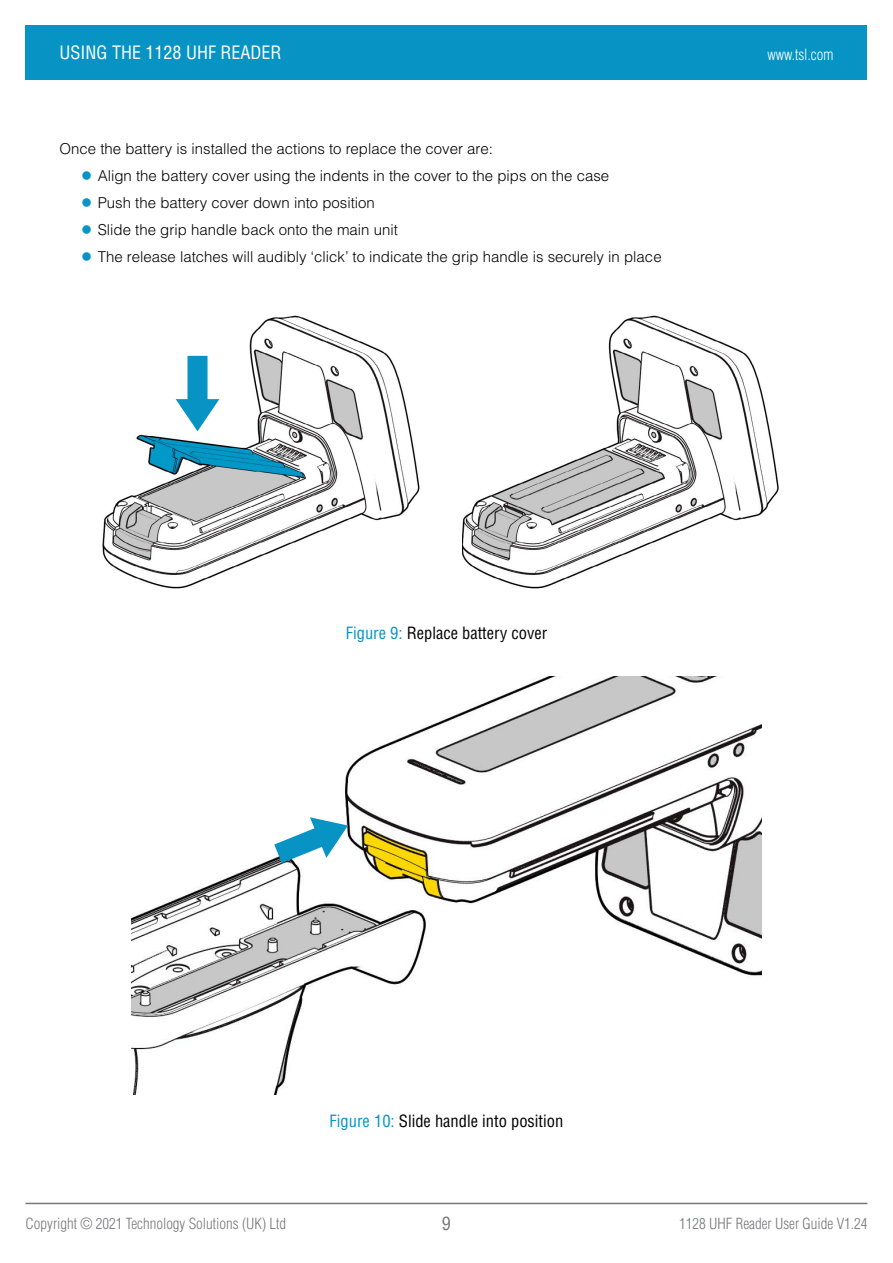
<style>
.page{position:relative;width:893px;height:1263px;background:#fff}
.page>*{position:absolute;margin:0;border:0;box-sizing:border-box;transform-origin:0 0}
.t1{font:condensed 18px "Helvetica LT Std";color:#fff}
.t2{font:condensed 18px "Helvetica LT Std";color:#77787b}
.t3{font:condensed 16.5px "Helvetica LT Std";color:#000}
.t4{font:300 15px "Helvetica LT Std";color:#000}
.t5{font:300 condensed 15px "Helvetica LT Std";color:#77787b}
.t6{font:300 condensed 15px "Helvetica LT Std";color:#fff}
.s1{font-family:"Georgia";font-weight:400;font-size:19.5px;color:#0794c5}
.s2{color:#0794c5}
</style>
<div class="page">
<hr style="left:26px;top:1203px;width:841px;height:1px;background:#77787b">
<img style="left:132px;top:677px;width:629px;height:417px">
<img style="left:102px;top:315px;width:318px;height:274px">
<img style="left:463px;top:315px;width:316px;height:274px">
<div style="left:26px;top:26px;width:841px;height:54px;background:#0794c5"></div>
<svg style="left:176px;top:356px;width:43px;height:75px"></svg>
<svg style="left:274px;top:817px;width:74px;height:46px"></svg>
<p class="t1" style="left:60px;top:41px;width:223px">USING THE 1128 UHF READER</p>
<p class="t4" style="left:60px;top:140px;width:435px">Once the battery is installed the actions to replace the cover are:</p>
<p class="t4" style="left:81px;top:167px;width:530px"><span class="s1">●</span> Align the battery cover using the indents in the cover to the pips on the case</p>
<p class="t4" style="left:81px;top:194px;width:296px"><span class="s1">●</span> Push the battery cover down into position</p>
<p class="t4" style="left:81px;top:221px;width:319px"><span class="s1">●</span> Slide the grip handle back onto the main unit</p>
<p class="t4" style="left:81px;top:248px;width:582px"><span class="s1">●</span> The release latches will audibly ‘click’ to indicate the grip handle is securely in place</p>
<p class="t6" style="left:767px;top:45px;width:68px">www.tsl.com</p>
<p class="t3" style="left:346px;top:623px;width:203px"><span class="s2">Figure 9:</span> Replace battery cover</p>
<p class="t3" style="left:330px;top:1111px;width:235px"><span class="s2">Figure 10:</span> Slide handle into position</p>
<p class="t5" style="left:26px;top:1214px;width:262px">Copyright © 2021 Technology Solutions (UK) Ltd</p>
<p class="t2" style="left:442px;top:1212px;width:10px">9</p>
<p class="t5" style="left:679px;top:1214px;width:190px">1128 UHF Reader User Guide V1.24</p>
</div>
